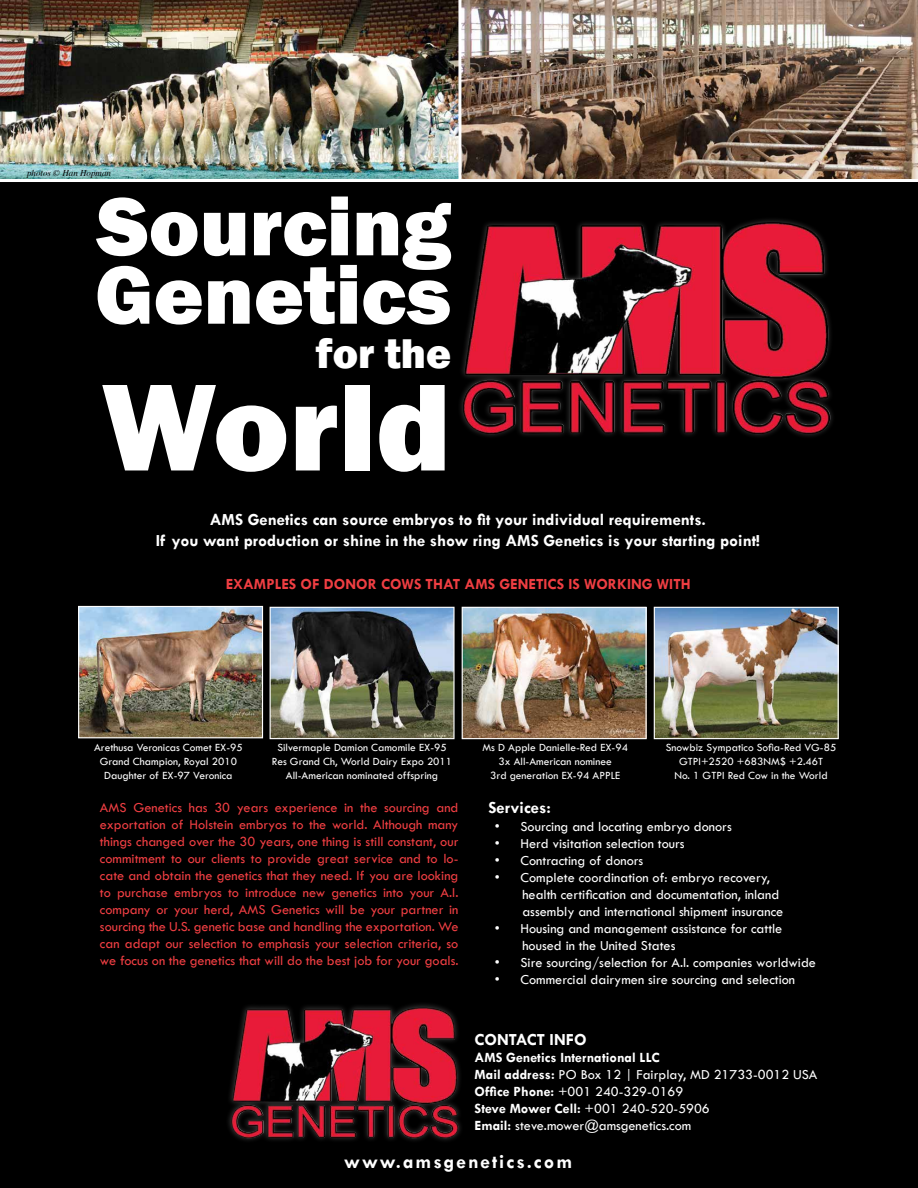
<style>
.page{position:relative;width:918px;height:1188px;background:#000}
.page>*{position:absolute;margin:0;border:0;box-sizing:border-box;transform-origin:0 0}
.t1{font:800 128.25px "Franklin Gothic";color:#fff}
.t2{font:800 85.5px/68.4px "Franklin Gothic";color:#fff}
.t3{font:800 42.75px "Franklin Gothic";color:#fff}
.t4{font:700 19.95px "Tw Cen";letter-spacing:.1em;color:#fff}
.t5{font:700 17.1px/20.5px "Tw Cen";color:#fff;text-align:center}
.t6{font:700 15.6px "Tw Cen";color:#ef3e42}
.t7{font:14.25px/17.1px "Tw Cen";color:#fff}
.t8{font:14.25px/17.1px "Tw Cen";color:#ef3e42;text-align:justify}
.t9{font:11.4px/13.6px "Tw Cen";color:#fff;text-align:center}
.t10{font:italic 9px "Times";color:#000}
.s1{font-weight:700}
</style>
<div class="page">
<img style="left:463px;top:222px;width:366px;height:214px">
<div style="left:226px;top:1001px;width:238px;height:142px;background:#fff;opacity:.25"></div>
<img style="left:231px;top:1007px;width:227px;height:132px">
<img style="left:461px;top:606px;width:186px;height:134px">
<img style="left:78px;top:605px;width:377px;height:135px">
<img style="left:653px;top:606px;width:186px;height:134px">
<img style="left:0;top:0;width:918px;height:179px">
<hr style="left:458px;top:0;width:3px;height:181px;background:#fff">
<hr style="left:0;top:179px;width:918px;height:3px;background:#fff">
<p class="t10" style="left:27px;top:165px;width:86px">photos © Han Hopman</p>
<h2 class="t2" style="left:95px;top:192px;width:358px">Sourcing<br>Genetics</h2>
<h3 class="t3" style="left:316px;top:326px;width:137px">for the</h3>
<h1 class="t1" style="left:101px;top:344px;width:351px">World</h1>
<p class="t5" style="left:156px;top:509px;width:605px">AMS Genetics can source embryos to fit your individual requirements.<br>If you want production or shine in the show ring AMS Genetics is your starting point!</p>
<p class="t6" style="left:226px;top:575px;width:467px">EXAMPLES OF DONOR COWS THAT AMS GENETICS IS WORKING WITH</p>
<p class="t9" style="left:94px;top:741px;width:150px">Arethusa Veronicas Comet EX-95<br>Grand Champion, Royal 2010<br>Daughter of EX-97 Veronica</p>
<p class="t9" style="left:272px;top:741px;width:182px">Silvermaple Damion Camomile EX-95<br>Res Grand Ch, World Dairy Expo 2011<br>All-American nominated offspring</p>
<p class="t9" style="left:666px;top:741px;width:172px">Snowbiz Sympatico Sofia-Red VG-85<br>GTPI+2520 +683NM$ +2.46T<br>No. 1 GTPI Red Cow in the World</p>
<p class="t9" style="left:482px;top:741px;width:147px">Ms D Apple Danielle-Red EX-94<br>3x All-American nominee<br>3rd generation EX-94 APPLE</p>
<p class="t8" style="left:100px;top:798px;width:360px">AMS Genetics has 30 years experience in the sourcing and exportation of Holstein embryos to the world. Although many things changed over the 30 years, one thing is still constant, our commitment to our clients to provide great service and to lo&shy;cate and obtain the genetics that they need. If you are looking to purchase embryos to introduce new genetics into your A.I. company or your herd, AMS Genetics will be your partner in sourcing the U.S. genetic base and handling the exportation. We can adapt our selection to emphasis your selection criteria, so we focus on the genetics that will do the best job for your goals.</p>
<p class="t5" style="left:488px;top:797px;width:64px">Services:</p>
<p class="t7" style="left:495px;top:817px;width:238px">• Sourcing and locating embryo donors</p>
<p class="t7" style="left:495px;top:835px;width:191px">• Herd visitation selection tours</p>
<p class="t7" style="left:495px;top:852px;width:150px">• Contracting of donors</p>
<p class="t7" style="left:522px;top:869px;width:262px;text-indent:-28px">• Complete coordination of: embryo recovery, health certification and documentation, inland assembly and international shipment insurance</p>
<p class="t7" style="left:522px;top:920px;width:262px;text-indent:-28px">• Housing and management assistance for cattle housed in the United States</p>
<p class="t7" style="left:495px;top:954px;width:323px">• Sire sourcing/selection for A.I. companies worldwide</p>
<p class="t7" style="left:495px;top:971px;width:302px">• Commercial dairymen sire sourcing and selection</p>
<p class="t5" style="left:475px;top:1029px;width:114px">CONTACT INFO</p>
<p class="t7" style="left:475px;top:1049px;width:344px"><span class="s1">AMS Genetics International LLC<br>Mail address:</span> PO Box 12 | Fairplay, MD 21733-0012 USA <span class="s1">Office Phone:</span> +001 240-329-0169<br><span class="s1">Steve Mower Cell:</span> +001 240-520-5906<br><span class="s1">Email:</span> steve.mower@amsgenetics.com</p>
<h3 class="t4" style="left:344px;top:1149px;width:230px">www.amsgenetics.com</h3>
</div>
